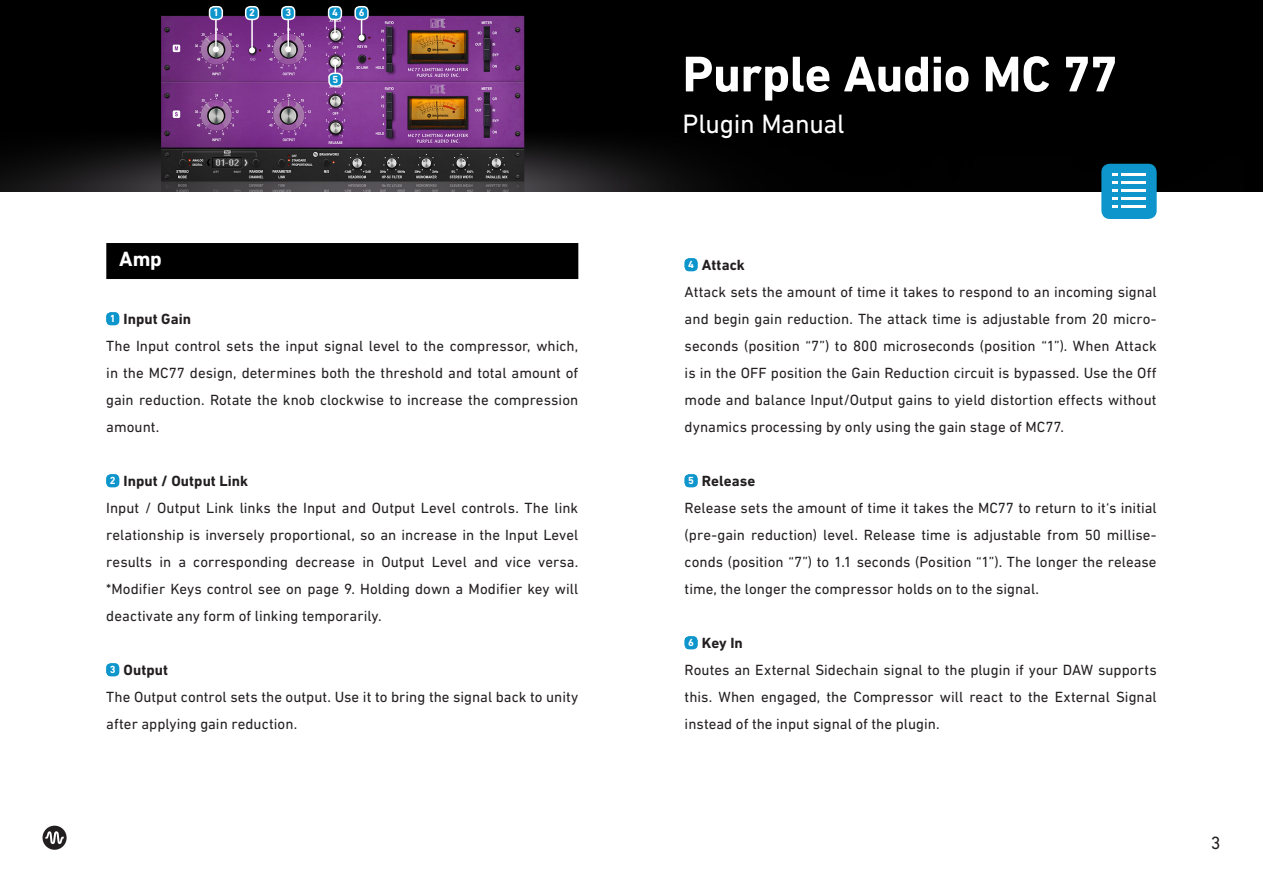
<style>
.page{position:relative;width:1263px;height:893px;background:#fff}
.page>*{position:absolute;margin:0;border:0;box-sizing:border-box;transform-origin:0 0}
.Headline_Cover{font:700 51px "DIN Next LT Pro";letter-spacing:-.01em;color:#fff}
.Subheadline_Cover{font:27px "DIN Next LT Pro";letter-spacing:-.015em;color:#fff}
.Text_Headlines_BG_Sc{font:700 21px "DIN Next LT Pro";color:#fff}
.t1{font:18px "DIN Next LT Pro";color:#231f20}
.Text{font:15px/27px "DIN Next LT Pro";letter-spacing:.005em;color:#231f20;text-align:justify}
.Text_Bold{font:700 15px "DIN Next LT Pro";letter-spacing:.005em;color:#231f20}
.Text_Bubbles{font:700 10.5px "DIN Next LT Pro";color:#fff}
</style>
<div class="page">
<svg style="left:43px;top:826px;width:24px;height:24px"></svg>
<div style="left:106px;top:243px;width:472px;height:36px;background:#000001"></div>
<div style="left:106px;top:312px;width:13px;height:13px;background:#0e96cc;border-radius:4px"></div>
<div style="left:106px;top:474px;width:13px;height:13px;background:#0e96cc;border-radius:4px"></div>
<div style="left:106px;top:663px;width:13px;height:13px;background:#0e96cc;border-radius:4px"></div>
<div style="left:685px;top:258px;width:13px;height:13px;background:#0e96cc;border-radius:4px"></div>
<div style="left:685px;top:474px;width:13px;height:13px;background:#0e96cc;border-radius:4px"></div>
<div style="left:685px;top:636px;width:13px;height:13px;background:#0e96cc;border-radius:4px"></div>
<img style="left:0;top:0;width:1263px;height:192px">
<div style="left:1101px;top:164px;width:56px;height:55px;background:#0e96cc;border-radius:9px"></div>
<svg style="left:332px;top:59px;width:6px;height:14px"></svg>
<div style="left:329px;top:73px;width:13px;height:13px;background:#0e96cc;border-radius:4px"></div>
<div style="left:328px;top:73px;width:15px;height:14px;border:2px solid #fff;border-radius:4px"></div>
<hr style="left:1121px;top:173px;width:25px;height:3px;background:#fff">
<hr style="left:1121px;top:205px;width:25px;height:2px;background:#fff">
<hr style="left:1121px;top:189px;width:25px;height:3px;background:#fff">
<hr style="left:1121px;top:181px;width:25px;height:3px;background:#fff">
<hr style="left:1121px;top:197px;width:25px;height:3px;background:#fff">
<svg style="left:1112px;top:173px;width:5px;height:34px"></svg>
<hr style="left:215px;top:18px;width:2px;height:31px;background:#fff">
<svg style="left:213px;top:46px;width:6px;height:6px"></svg>
<div style="left:210px;top:7px;width:12px;height:12px;background:#0e96cc;border-radius:4px"></div>
<div style="left:209px;top:6px;width:14px;height:14px;border:2px solid #fff;border-radius:4px"></div>
<hr style="left:251px;top:19px;width:2px;height:31px;background:#fff">
<svg style="left:249px;top:47px;width:6px;height:6px"></svg>
<div style="left:246px;top:7px;width:12px;height:12px;background:#0e96cc;border-radius:4px"></div>
<div style="left:245px;top:6px;width:14px;height:14px;border:2px solid #fff;border-radius:4px"></div>
<hr style="left:287px;top:18px;width:2px;height:31px;background:#fff">
<svg style="left:285px;top:46px;width:6px;height:6px"></svg>
<div style="left:282px;top:7px;width:13px;height:12px;background:#0e96cc;border-radius:4px"></div>
<div style="left:281px;top:6px;width:14px;height:14px;border:2px solid #fff;border-radius:4px"></div>
<hr style="left:334px;top:16px;width:2px;height:20px;background:#fff">
<svg style="left:332px;top:33px;width:6px;height:6px"></svg>
<div style="left:329px;top:7px;width:12px;height:12px;background:#0e96cc;border-radius:4px"></div>
<div style="left:328px;top:6px;width:14px;height:14px;border:2px solid #fff;border-radius:4px"></div>
<svg style="left:359px;top:20px;width:6px;height:21px"></svg>
<div style="left:355px;top:7px;width:13px;height:12px;background:#0e96cc;border-radius:4px"></div>
<div style="left:354px;top:6px;width:15px;height:14px;border:2px solid #fff;border-radius:4px"></div>
<p class="Text_Bubbles" style="left:213px;top:7px;width:7px">1</p>
<p class="Text_Bubbles" style="left:249px;top:7px;width:7px">2</p>
<p class="Text_Bubbles" style="left:285px;top:7px;width:7px">3</p>
<p class="Text_Bubbles" style="left:332px;top:7px;width:7px">4</p>
<p class="Text_Bubbles" style="left:359px;top:7px;width:7px">6</p>
<p class="Text_Headlines_BG_Sc" style="left:119px;top:247px;width:44px">Amp</p>
<p class="Text_Bubbles" style="left:333px;top:73px;width:7px">5</p>
<p class="Text_Bubbles" style="left:110px;top:312px;width:7px">1</p>
<p class="Text_Bold" style="left:124px;top:310px;width:69px">Input Gain</p>
<p class="Text" style="left:106px;top:332px;width:474px">The Input control sets the input signal level to the compressor, which, in the MC77 design, determines both the threshold and total amount of gain reduction. Rotate the knob clockwise to increase the compression amount.</p>
<p class="Text_Bubbles" style="left:110px;top:474px;width:7px">2</p>
<p class="Text_Bold" style="left:124px;top:472px;width:126px">Input / Output Link</p>
<p class="Text" style="left:106px;top:494px;width:473px">Input / Output Link links the Input and Output Level controls. The link relationship is inversely proportional, so an increase in the Input Level results in a corresponding decrease in Output Level and vice versa. *Modifier Keys control see on page 9. Holding down a Modifier key will deactivate any form of linking temporarily.</p>
<p class="Text_Bubbles" style="left:110px;top:663px;width:7px">3</p>
<p class="Text_Bold" style="left:124px;top:661px;width:46px">Output</p>
<p class="Text" style="left:106px;top:683px;width:474px">The Output control sets the output. Use it to bring the signal back to unity after applying gain reduction.</p>
<p class="Headline_Cover" style="left:682px;top:44px;width:437px">Purple Audio MC 77</p>
<p class="Subheadline_Cover" style="left:682px;top:109px;width:164px">Plugin Manual</p>
<p class="Text_Bubbles" style="left:688px;top:258px;width:7px">4</p>
<p class="Text_Bold" style="left:702px;top:256px;width:44px">Attack</p>
<p class="Text" style="left:685px;top:278px;width:474px">Attack sets the amount of time it takes to respond to an incoming signal and begin gain reduction. The attack time is adjustable from 20 micro&shy;seconds (position “7”) to 800 microseconds (position “1”). When Attack is in the OFF position the Gain Reduction circuit is bypassed. Use the Off mode and balance Input/Output gains to yield distortion effects without dynamics processing by only using the gain stage of MC77.</p>
<p class="Text_Bubbles" style="left:688px;top:474px;width:7px">5</p>
<p class="Text_Bold" style="left:702px;top:472px;width:55px">Release</p>
<p class="Text" style="left:685px;top:494px;width:473px">Release sets the amount of time it takes the MC77 to return to it‘s initial (pre-gain reduction) level. Release time is adjustable from 50 millise&shy;conds (position “7”) to 1.1 seconds (Position “1”). The longer the release time, the longer the compressor holds on to the signal.</p>
<p class="Text_Bubbles" style="left:688px;top:636px;width:7px">6</p>
<p class="Text_Bold" style="left:702px;top:634px;width:42px">Key In</p>
<p class="Text" style="left:685px;top:656px;width:474px">Routes an External Sidechain signal to the plugin if your DAW supports this. When engaged, the Compressor will react to the External Signal instead of the input signal of the plugin.</p>
<p class="t1" style="left:1211px;top:833px;width:11px">3</p>
</div>
